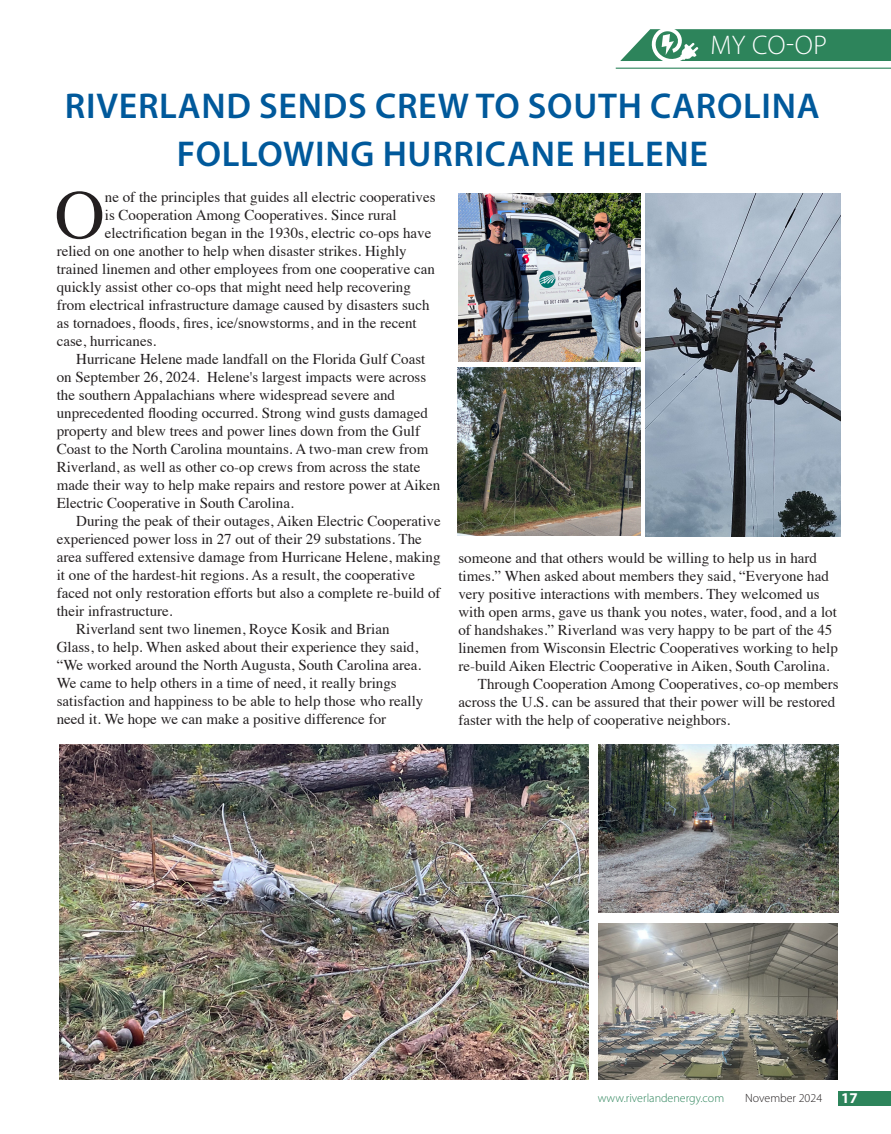
<style>
.page{position:relative;width:891px;height:1134px;background:#fff}
.page>*{position:absolute;margin:0;border:0;box-sizing:border-box;transform-origin:0 0}
.t1{font:69.45px "Times";color:#231f20}
.t2{font:600 36px/48px "Myriad Pro";letter-spacing:.02em;color:#00599b;text-align:center}
.t3{font:300 27px "Myriad Pro";color:#fff}
.t4{font:15px/18px "Times";color:#231f20}
.t5{font:700 15px "Myriad Pro";color:#fff}
.t6{font:300 12px "Myriad Pro";color:#2d845b}
.t7{font:300 12px "Myriad Pro";color:#231f20}
</style>
<div class="page">
<div style="left:838px;top:1091px;width:53px;height:14px;background:#2d845b"></div>
<hr style="left:616px;top:68px;width:275px;height:1px;background:#2d845b">
<svg style="left:620px;top:29px;width:271px;height:32px"></svg>
<img style="left:599px;top:923px;width:239px;height:157px">
<img style="left:60px;top:744px;width:529px;height:336px">
<img style="left:457px;top:367px;width:183px;height:169px">
<img style="left:645px;top:194px;width:195px;height:343px">
<img style="left:458px;top:194px;width:182px;height:168px">
<img style="left:598px;top:744px;width:240px;height:169px">
<p class="t3" style="left:711px;top:29px;width:118px">MY CO-OP</p>
<p class="t2" style="left:65px;top:81px;width:756px">RIVERLAND SENDS CREW TO SOUTH CAROLINA<br>FOLLOWING HURRICANE HELENE</p>
<p class="t1" style="left:55px;top:150px;width:52px">O</p>
<p class="t4" style="left:105px;top:187px;width:332px">ne of the principles that guides all electric cooperatives</p>
<p class="t4" style="left:105px;top:205px;width:293px">is Cooperation Among Cooperatives. Since rural</p>
<p class="t4" style="left:105px;top:223px;width:328px">electrification began in the 1930s, electric co-ops have</p>
<p class="t4" style="left:57px;top:241px;width:351px">relied on one another to help when disaster strikes. Highly</p>
<p class="t4" style="left:57px;top:259px;width:380px">trained linemen and other employees from one cooperative can</p>
<p class="t4" style="left:57px;top:277px;width:356px">quickly assist other co-ops that might need help recovering</p>
<p class="t4" style="left:57px;top:295px;width:374px">from electrical infrastructure damage caused by disasters such</p>
<p class="t4" style="left:57px;top:313px;width:361px">as tornadoes, floods, fires, ice/snowstorms, and in the recent</p>
<p class="t4" style="left:57px;top:331px;width:101px">case, hurricanes.</p>
<p class="t4" style="left:57px;top:349px;width:385px;text-indent:20px">Hurricane Helene made landfall on the Florida Gulf Coast on September 26, 2024. Helene's largest impacts were across the southern Appalachians where widespread severe and unprecedented flooding occurred. Strong wind gusts damaged property and blew trees and power lines down from the Gulf Coast to the North Carolina mountains. A two-man crew from Riverland, as well as other co-op crews from across the state made their way to help make repairs and restore power at Aiken Electric Cooperative in South Carolina.</p>
<p class="t4" style="left:57px;top:511px;width:385px;text-indent:20px">During the peak of their outages, Aiken Electric Cooperative experienced power loss in 27 out of their 29 substations. The area suffered extensive damage from Hurricane Helene, making it one of the hardest-hit regions. As a result, the cooperative faced not only restoration efforts but also a complete re-build of their infrastructure.</p>
<p class="t4" style="left:57px;top:619px;width:368px;text-indent:20px">Riverland sent two linemen, Royce Kosik and Brian Glass, to help. When asked about their experience they said, “We worked around the North Augusta, South Carolina area.<br>We came to help others in a time of need, it really brings satisfaction and happiness to be able to help those who really need it. We hope we can make a positive difference for</p>
<p class="t4" style="left:458px;top:548px;width:381px">someone and that others would be willing to help us in hard times.” When asked about members they said, “Everyone had very positive interactions with members. They welcomed us with open arms, gave us thank you notes, water, food, and a lot of handshakes.” Riverland was very happy to be part of the 45 linemen from Wisconsin Electric Cooperatives working to help re-build Aiken Electric Cooperative in Aiken, South Carolina.</p>
<p class="t4" style="left:458px;top:674px;width:382px;text-indent:20px">Through Cooperation Among Cooperatives, co-op members across the U.S. can be assured that their power will be restored faster with the help of cooperative neighbors.</p>
<p class="t6" style="left:598px;top:1091px;width:128px">www.riverlandenergy.com</p>
<p class="t7" style="left:745px;top:1091px;width:79px">November 2024</p>
<p class="t5" style="left:841px;top:1088px;width:18px">17</p>
</div>
